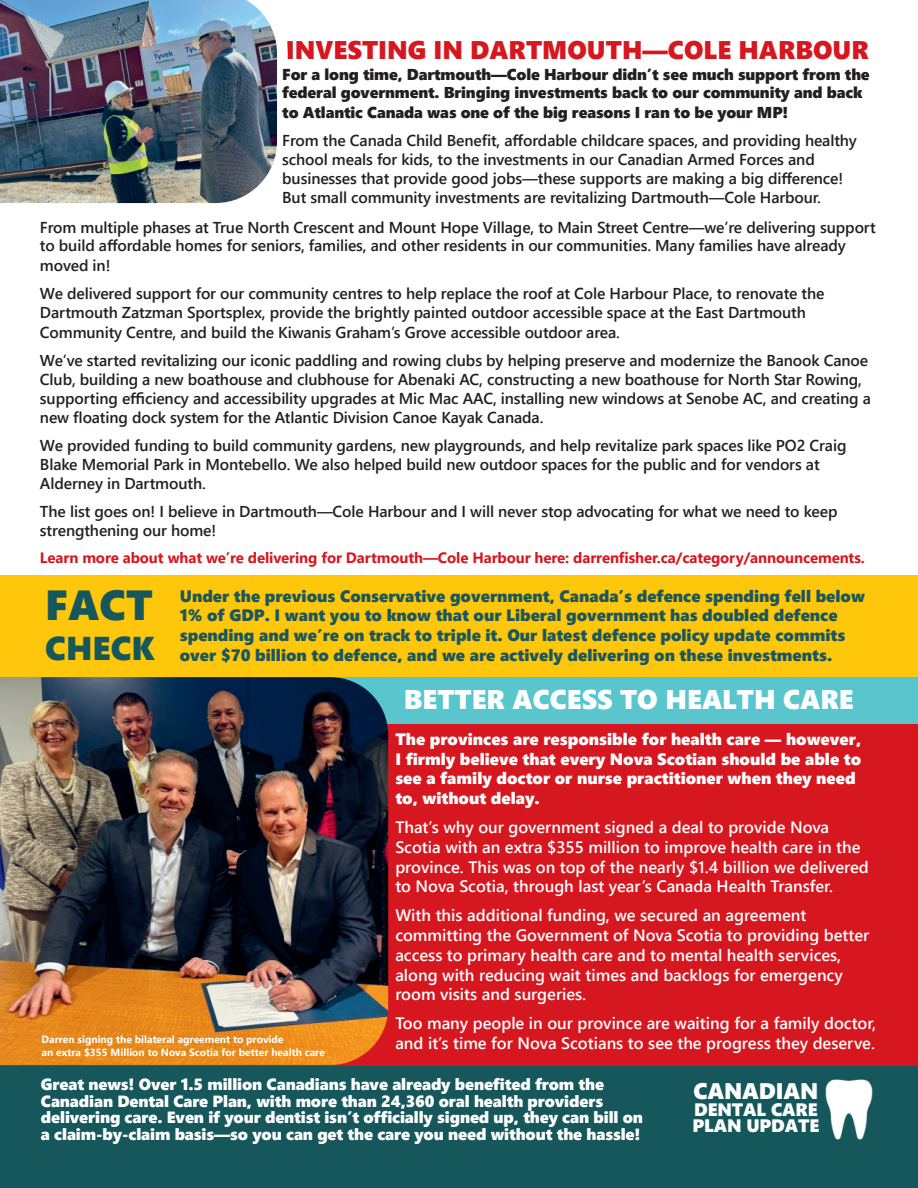
<style>
.page{position:relative;width:918px;height:1188px;background:#fff}
.page>*{position:absolute;margin:0;border:0;box-sizing:border-box;transform-origin:0 0}
.t1{font:42px "Segoe UI Black";color:#15575b}
.t2{font:33px "Segoe UI Black";color:#15575b}
.t3{font:27px "Segoe UI Black";color:#fff}
.t4{font:25.5px "Segoe UI Black";color:#d7171f}
.t5{font:22.5px "Segoe UI Black";letter-spacing:-.01em;color:#fff}
.t6{font:18px/16.5px "Segoe UI Black";letter-spacing:-.01em;color:#fff}
.t7{font:600 16.5px/19.8px "Segoe UI";color:#fff}
.t8{font:16.5px/19.8px "Segoe UI Black";color:#1d575b}
.t9{font:16.5px/19.8px "Segoe UI Black";color:#fff}
.t10{font:16.2px/16.5px "Segoe UI Black";letter-spacing:-.01em;color:#fff}
.t11{font:600 15.75px/18.9px "Segoe UI";letter-spacing:-.01em;color:#231f20}
.t12{font:15.75px/19.4px "Segoe UI Black";letter-spacing:-.01em;color:#231f20}
.t13{font:700 15px "Segoe UI";letter-spacing:-.01em;color:#d7171f}
.t14{font:700 10.35px/12.5px "Segoe UI";color:#fff}
</style>
<div class="page">
<div style="left:0;top:717px;width:918px;height:353px;background:#d7171f"></div>
<div style="left:0;top:677px;width:918px;height:46px;background:#59c6cd"></div>
<img style="left:0;top:677px;width:388px;height:388px">
<div style="left:0;top:576px;width:918px;height:101px;background:#fec70c"></div>
<div style="left:0;top:1066px;width:918px;height:122px;background:#15575b"></div>
<img style="left:825px;top:1079px;width:48px;height:61px">
<img style="left:0;top:0;width:277px;height:204px">
<h3 class="t4" style="left:286px;top:32px;width:585px">INVESTING IN DARTMOUTH—COLE HARBOUR</h3>
<p class="t12" style="left:282px;top:63px;width:589px">For a long time, Dartmouth—Cole Harbour didn’t see much support from the federal government. Bringing investments back to our community and back to Atlantic Canada was one of the big reasons I ran to be your MP!</p>
<p class="t11" style="left:282px;top:130px;width:576px">From the Canada Child Benefit, affordable childcare spaces, and providing healthy school meals for kids, to the investments in our Canadian Armed Forces and businesses that provide good jobs—these supports are making a big difference!<br>But small community investments are revitalizing Dartmouth—Cole Harbour.</p>
<p class="t11" style="left:40px;top:216px;width:837px;line-height:19.4px">From multiple phases at True North Crescent and Mount Hope Village, to Main Street Centre—we’re delivering support to build affordable homes for seniors, families, and other residents in our communities. Many families have already moved in!</p>
<p class="t11" style="left:40px;top:283px;width:786px;line-height:19.4px">We delivered support for our community centres to help replace the roof at Cole Harbour Place, to renovate the<br>Dartmouth Zatzman Sportsplex, provide the brightly painted outdoor accessible space at the East Dartmouth<br>Community Centre, and build the Kiwanis Graham’s Grove accessible outdoor area.</p>
<p class="t11" style="left:40px;top:349px;width:833px">We’ve started revitalizing our iconic paddling and rowing clubs by helping preserve and modernize the Banook Canoe Club, building a new boathouse and clubhouse for Abenaki AC, constructing a new boathouse for North Star Rowing, supporting efficiency and accessibility upgrades at Mic Mac AAC, installing new windows at Senobe AC, and creating a new floating dock system for the Atlantic Division Canoe Kayak Canada.</p>
<p class="t11" style="left:40px;top:435px;width:808px">We provided funding to build community gardens, new playgrounds, and help revitalize park spaces like PO2 Craig<br>Blake Memorial Park in Montebello. We also helped build new outdoor spaces for the public and for vendors at<br>Alderney in Dartmouth.</p>
<p class="t11" style="left:40px;top:501px;width:799px">The list goes on! I believe in Dartmouth—Cole Harbour and I will never stop advocating for what we need to keep strengthening our home!</p>
<p class="t13" style="left:40px;top:543px;width:826px">Learn more about what we’re delivering for Dartmouth—Cole Harbour here: darrenfisher.ca/category/announcements.</p>
<h1 class="t1" style="left:45px;top:575px;width:109px">FACT</h1>
<h2 class="t2" style="left:45px;top:624px;width:111px">CHECK</h2>
<p class="t8" style="left:180px;top:585px;width:687px">Under the previous Conservative government, Canada’s defence spending fell below 1% of GDP. I want you to know that our Liberal government has doubled defence spending and we’re on track to triple it. Our latest defence policy update commits over $70 billion to defence, and we are actively delivering on these investments.</p>
<h3 class="t3" style="left:404px;top:680px;width:451px">BETTER ACCESS TO HEALTH CARE</h3>
<p class="t14" style="left:42px;top:1033px;width:285px">Darren signing the bilateral agreement to provide<br>an extra $355 Million to Nova Scotia for better health care</p>
<p class="t9" style="left:395px;top:728px;width:467px">The provinces are responsible for health care — however, I firmly believe that every Nova Scotian should be able to see a family doctor or nurse practitioner when they need to, without delay.</p>
<p class="t7" style="left:395px;top:816px;width:475px">That’s why our government signed a deal to provide Nova Scotia with an extra $355 million to improve health care in the province. This was on top of the nearly $1.4 billion we delivered to Nova Scotia, through last year’s Canada Health Transfer.</p>
<p class="t7" style="left:395px;top:904px;width:475px">With this additional funding, we secured an agreement committing the Government of Nova Scotia to providing better access to primary health care and to mental health services, along with reducing wait times and backlogs for emergency room visits and surgeries.</p>
<p class="t7" style="left:395px;top:1012px;width:482px">Too many people in our province are waiting for a family doctor, and it’s time for Nova Scotians to see the progress they deserve.</p>
<p class="t10" style="left:41px;top:1075px;width:604px">Great news! Over 1.5 million Canadians have already benefited from the Canadian Dental Care Plan, with more than 24,360 oral health providers delivering care. Even if your dentist isn’t officially signed up, they can bill on a claim-by-claim basis—so you can get the care you need without the hassle!</p>
<h3 class="t5" style="left:693px;top:1075px;width:127px">CANADIAN</h3>
<p class="t6" style="left:692px;top:1100px;width:128px">DENTAL CARE<br>PLAN UPDATE</p>
</div>
